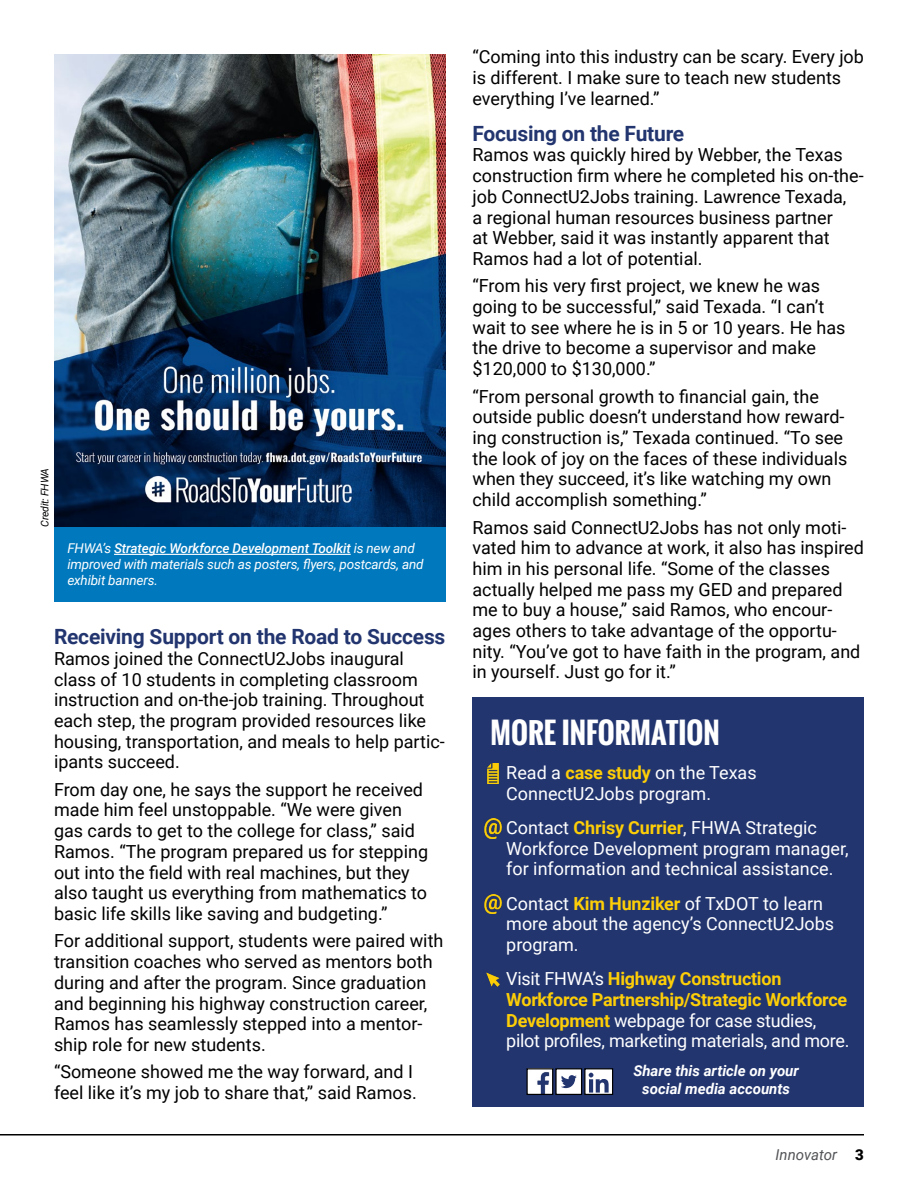
<style>
.page{position:relative;width:918px;height:1188px;background:#fff}
.page>*{position:absolute;margin:0;border:0;box-sizing:border-box;transform-origin:0 0}
.t1{font:700 28.5px "Oswald";color:#fff}
.t2{font:700 21px "Roboto";letter-spacing:-.01em;color:#22356f}
.t3{font:18px/20.7px "Roboto";color:#000}
.t4{font:18px/20.7px "Roboto";color:#fff}
.t5{font:italic 700 15px/18px "Roboto";color:#fff;text-align:center}
.t6{font:italic 15px "Roboto";color:#535457}
.t7{font:italic 13.5px/16.2px "Roboto";letter-spacing:-.015em;color:#fff}
.t8{font:italic 10.5px "Roboto";letter-spacing:-.02em;color:#000}
.s1{font-weight:500}
.s2{font-weight:700;color:#fdce07}
.s3{font-weight:900;font-style:normal;color:#000}
</style>
<div class="page">
<hr style="left:0;top:1134px;width:864px;height:2px;background:#000">
<div style="left:472px;top:697px;width:392px;height:410px;background:#22356f"></div>
<img style="left:486px;top:764px;width:14px;height:19px">
<img style="left:484px;top:819px;width:18px;height:19px">
<img style="left:484px;top:894px;width:18px;height:20px">
<img style="left:486px;top:972px;width:14px;height:15px">
<img style="left:528px;top:1070px;width:23px;height:23px">
<div style="left:526px;top:1068px;width:27px;height:27px;border:1px solid #000"></div>
<div style="left:555px;top:1068px;width:27px;height:27px;border:1px solid #000"></div>
<svg style="left:556px;top:1069px;width:55px;height:25px"></svg>
<div style="left:584px;top:1068px;width:29px;height:27px;border:1px solid #000"></div>
<img style="left:54px;top:54px;width:392px;height:473px">
<div style="left:54px;top:527px;width:392px;height:74px;background:#0078bd"></div>
<hr style="left:114px;top:554px;width:237px;height:1px;background:#fff">
<p class="t8" style="left:38px;top:527px;width:60px;rotate:-90deg">Credit: FHWA</p>
<p class="t7" style="left:68px;top:539px;width:358px">FHWA’s <span class="s1">Strategic Workforce Development Toolkit</span> is new and improved with materials such as posters, flyers, postcards, and exhibit banners.</p>
<p class="t2" style="left:54px;top:622px;width:393px">Receiving Support on the Road to Success</p>
<p class="t3" style="left:54px;top:647px;width:392px">Ramos joined the ConnectU2Jobs inaugural class of 10 students in completing classroom instruction and on-the-job training. Throughout each step, the program provided resources like housing, transportation, and meals to help partic&shy;ipants succeed.</p>
<p class="t3" style="left:54px;top:778px;width:376px">From day one, he says the support he received made him feel unstoppable. “We were given gas cards to get to the college for class,” said Ramos. “The program prepared us for stepping out into the field with real machines, but they also taught us everything from mathematics to basic life skills like saving and budgeting.”</p>
<p class="t3" style="left:54px;top:930px;width:391px">For additional support, students were paired with transition coaches who served as mentors both during and after the program. Since graduation and beginning his highway construction career, Ramos has seamlessly stepped into a mentor&shy;ship role for new students.</p>
<p class="t3" style="left:54px;top:1061px;width:364px">“Someone showed me the way forward, and I feel like it’s my job to share that,” said Ramos.</p>
<p class="t3" style="left:472px;top:46px;width:393px">“Coming into this industry can be scary. Every job is different. I make sure to teach new students everything I’ve learned.”</p>
<p class="t2" style="left:472px;top:119px;width:213px">Focusing on the Future</p>
<p class="t3" style="left:472px;top:144px;width:393px">Ramos was quickly hired by Webber, the Texas construction firm where he completed his on-the&shy;job ConnectU2Jobs training. Lawrence Texada,<br>a regional human resources business partner<br>at Webber, said it was instantly apparent that Ramos had a lot of potential.</p>
<p class="t3" style="left:472px;top:275px;width:375px">“From his very first project, we knew he was going to be successful,” said Texada. “I can’t wait to see where he is in 5 or 10 years. He has the drive to become a supervisor and make $120,000 to $130,000.”</p>
<p class="t3" style="left:472px;top:385px;width:376px">“From personal growth to financial gain, the outside public doesn’t understand how reward&shy;ing construction is,” Texada continued. “To see the look of joy on the faces of these individuals when they succeed, it’s like watching my own child accomplish something.”</p>
<p class="t3" style="left:472px;top:516px;width:393px">Ramos said ConnectU2Jobs has not only moti&shy;vated him to advance at work, it also has inspired him in his personal life. “Some of the classes actually helped me pass my GED and prepared me to buy a house,” said Ramos, who encour&shy;ages others to take advantage of the opportu&shy;nity. “You’ve got to have faith in the program, and in yourself. Just go for it.”</p>
<h1 class="t1" style="left:491px;top:711px;width:231px">MORE INFORMATION</h1>
<p class="t4" style="left:506px;top:762px;width:252px">Read a <span class="s2">case study</span> on the Texas<br>ConnectU2Jobs program.</p>
<p class="t4" style="left:506px;top:817px;width:344px">Contact <span class="s2">Chrisy Currier</span>, FHWA Strategic<br>Workforce Development program manager, for information and technical assistance.</p>
<p class="t4" style="left:506px;top:892px;width:329px">Contact <span class="s2">Kim Hunziker</span> of TxDOT to learn more about the agency’s ConnectU2Jobs program.</p>
<p class="t4" style="left:506px;top:968px;width:345px">Visit FHWA’s <span class="s2">Highway Construction Workforce Partnership/Strategic Workforce Development</span> webpage for case studies, pilot profiles, marketing materials, and more.</p>
<p class="t5" style="left:633px;top:1062px;width:167px">Share this article on your social media accounts</p>
<p class="t6" style="left:776px;top:1144px;width:90px">Innovator <span class="s3">3</span></p>
</div>
